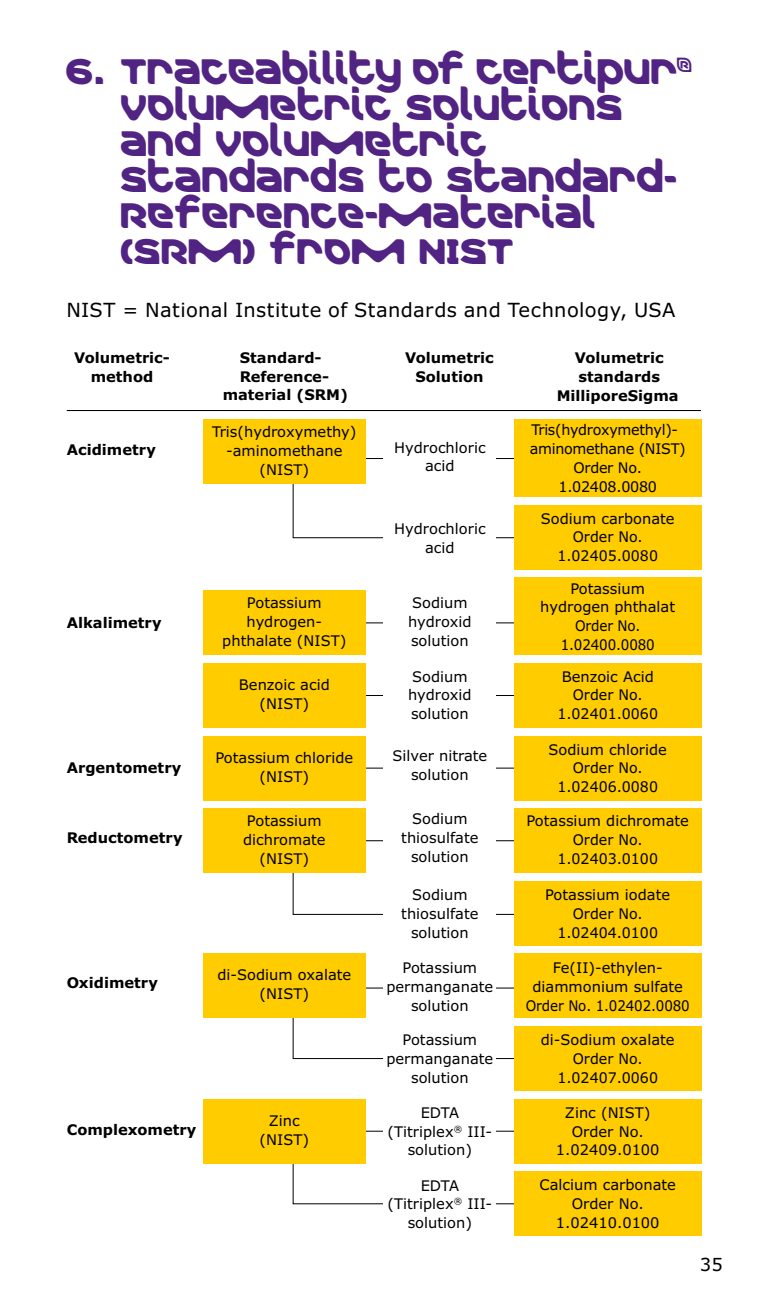
<style>
.page{position:relative;width:757px;height:1302px;background:#fff}
.page>*{position:absolute;margin:0;border:0;box-sizing:border-box;transform-origin:0 0}
.t1{font:36px/36px "Merck";color:#512383}
.t2{font:19.5px "Verdana Pro";letter-spacing:.02em;color:#000}
.t3{font:18px "Verdana Pro";color:#000}
.t4{font:14.7px/18.9px "Verdana";color:#000;text-align:center}
.t5{font:700 14.7px/18.9px "Verdana Pro";color:#000;text-align:center}
.t6{font:14.7px/18.9px "Verdana";letter-spacing:-.02em;color:#000;text-align:center}
.s1{font-family:"Verdana"}
</style>
<div class="page">
<hr style="left:67px;top:410px;width:634px;height:1px;background:#000">
<svg style="left:292px;top:458px;width:339px;height:746px"></svg>
<div style="left:514px;top:420px;width:187px;height:77px;background:#fc0"></div>
<div style="left:514px;top:505px;width:187px;height:64px;background:#fc0"></div>
<div style="left:514px;top:808px;width:187px;height:64px;background:#fc0"></div>
<div style="left:514px;top:881px;width:187px;height:64px;background:#fc0"></div>
<div style="left:514px;top:953px;width:187px;height:64px;background:#fc0"></div>
<div style="left:514px;top:1026px;width:187px;height:64px;background:#fc0"></div>
<div style="left:514px;top:578px;width:187px;height:77px;background:#fc0"></div>
<div style="left:514px;top:736px;width:187px;height:64px;background:#fc0"></div>
<div style="left:514px;top:1171px;width:187px;height:64px;background:#fc0"></div>
<div style="left:514px;top:1098px;width:187px;height:64px;background:#fc0"></div>
<div style="left:514px;top:663px;width:187px;height:64px;background:#fc0"></div>
<div style="left:203px;top:420px;width:163px;height:64px;background:#fc0"></div>
<div style="left:203px;top:808px;width:163px;height:64px;background:#fc0"></div>
<div style="left:203px;top:953px;width:163px;height:64px;background:#fc0"></div>
<div style="left:203px;top:1098px;width:163px;height:64px;background:#fc0"></div>
<div style="left:203px;top:590px;width:163px;height:65px;background:#fc0"></div>
<div style="left:203px;top:736px;width:163px;height:64px;background:#fc0"></div>
<div style="left:203px;top:663px;width:163px;height:64px;background:#fc0"></div>
<div style="left:383px;top:438px;width:113px;height:794px;background:#fff"></div>
<h1 class="t1" style="left:121px;top:54px;width:573px;text-indent:-54px">6. TRACEABILITY OF CERTIPUR<sup>®<br></sup>VOLUMETRIC SOLUTIONS<br>AND VOLUMETRIC<br>STANDARDS TO STANDARD-<br>REFERENCE-MATERIAL (SRM) FROM NIST</h1>
<h2 class="t2" style="left:66px;top:297px;width:611px">NIST = National Institute of Standards and Technology, USA</h2>
<p class="t5" style="left:74px;top:348px;width:97px">Volumetric&shy;method</p>
<p class="t5" style="left:240px;top:348px;width:83px">Standard-</p>
<p class="t5" style="left:405px;top:348px;width:90px">Volumetric<br>Solution</p>
<p class="t5" style="left:557px;top:348px;width:123px">Volumetric standards<br>Millipore<span class="s1">Sigma</span></p>
<p class="t5" style="left:240px;top:367px;width:91px">Reference-</p>
<p class="t5" style="left:223px;top:385px;width:127px">material (SRM)</p>
<p class="t5" style="left:67px;top:440px;width:91px">Acidimetry</p>
<p class="t4" style="left:212px;top:422px;width:146px">Tris(hydroxymethy) -aminomethane (NIST)</p>
<p class="t5" style="left:67px;top:613px;width:96px">Alkalimetry</p>
<p class="t5" style="left:67px;top:758px;width:116px">Argentometry</p>
<p class="t5" style="left:67px;top:828px;width:117px">Reductometry</p>
<p class="t4" style="left:222px;top:593px;width:126px">Potassium hydrogen&shy;phthalate (NIST)</p>
<p class="t4" style="left:239px;top:675px;width:92px">Benzoic acid (NIST)</p>
<p class="t4" style="left:215px;top:748px;width:139px">Potassium chloride (NIST)</p>
<p class="t4" style="left:243px;top:811px;width:84px">Potassium dichromate (NIST)</p>
<p class="t5" style="left:67px;top:973px;width:93px">Oxidimetry</p>
<p class="t4" style="left:217px;top:964px;width:135px">di-Sodium oxalate (NIST)</p>
<p class="t5" style="left:67px;top:1119px;width:131px">Complexometry</p>
<p class="t4" style="left:260px;top:1110px;width:51px">Zinc (NIST)</p>
<p class="t4" style="left:394px;top:437px;width:93px">Hydrochloric acid</p>
<p class="t4" style="left:394px;top:519px;width:93px">Hydrochloric acid</p>
<p class="t4" style="left:408px;top:593px;width:65px;text-align:left">Sodium hydroxid solution</p>
<p class="t4" style="left:408px;top:666px;width:65px;text-align:left">Sodium hydroxid solution</p>
<p class="t4" style="left:392px;top:745px;width:96px">Silver nitrate solution</p>
<p class="t4" style="left:401px;top:809px;width:79px">Sodium thiosulfate solution</p>
<p class="t4" style="left:401px;top:884px;width:79px">Sodium thiosulfate solution</p>
<p class="t4" style="left:386px;top:958px;width:108px">Potassium permanganate solution</p>
<p class="t4" style="left:386px;top:1029px;width:108px">Potassium permanganate solution</p>
<p class="t4" style="left:387px;top:1102px;width:106px">EDTA (Titriplex<sup>®</sup> III&shy;solution)</p>
<p class="t4" style="left:387px;top:1175px;width:106px">EDTA (Titriplex<sup>®</sup> III&shy;solution)</p>
<p class="t6" style="left:530px;top:420px;width:158px">Tris(hydroxymethyl)- aminomethane (NIST)<br>Order No.<br>1.02408.0080</p>
<p class="t4" style="left:541px;top:508px;width:135px">Sodium carbonate<br>Order No.<br>1.02405.0080</p>
<p class="t4" style="left:540px;top:578px;width:136px">Potassium hydrogen phthalat<br>Order No.<br>1.02400.0080</p>
<p class="t4" style="left:557px;top:666px;width:102px">Benzoic Acid<br>Order No.<br>1.02401.0060</p>
<p class="t4" style="left:548px;top:739px;width:120px">Sodium chloride<br>Order No.<br>1.02406.0080</p>
<p class="t4" style="left:526px;top:811px;width:164px">Potassium dichromate<br>Order No.<br>1.02403.0100</p>
<p class="t4" style="left:545px;top:884px;width:127px">Potassium iodate<br>Order No.<br>1.02404.0100</p>
<p class="t4" style="left:526px;top:958px;width:165px">Fe(II)-ethylen&shy;diammonium sulfate<br>Order No. 1.02402.0080</p>
<p class="t4" style="left:541px;top:1029px;width:135px">di-Sodium oxalate<br>Order No.<br>1.02407.0060</p>
<p class="t4" style="left:556px;top:1102px;width:105px">Zinc (NIST)<br>Order No.<br>1.02409.0100</p>
<p class="t4" style="left:539px;top:1175px;width:138px">Calcium carbonate<br>Order No.<br>1.02410.0100</p>
<p class="t3" style="left:700px;top:1252px;width:24px">35</p>
</div>
